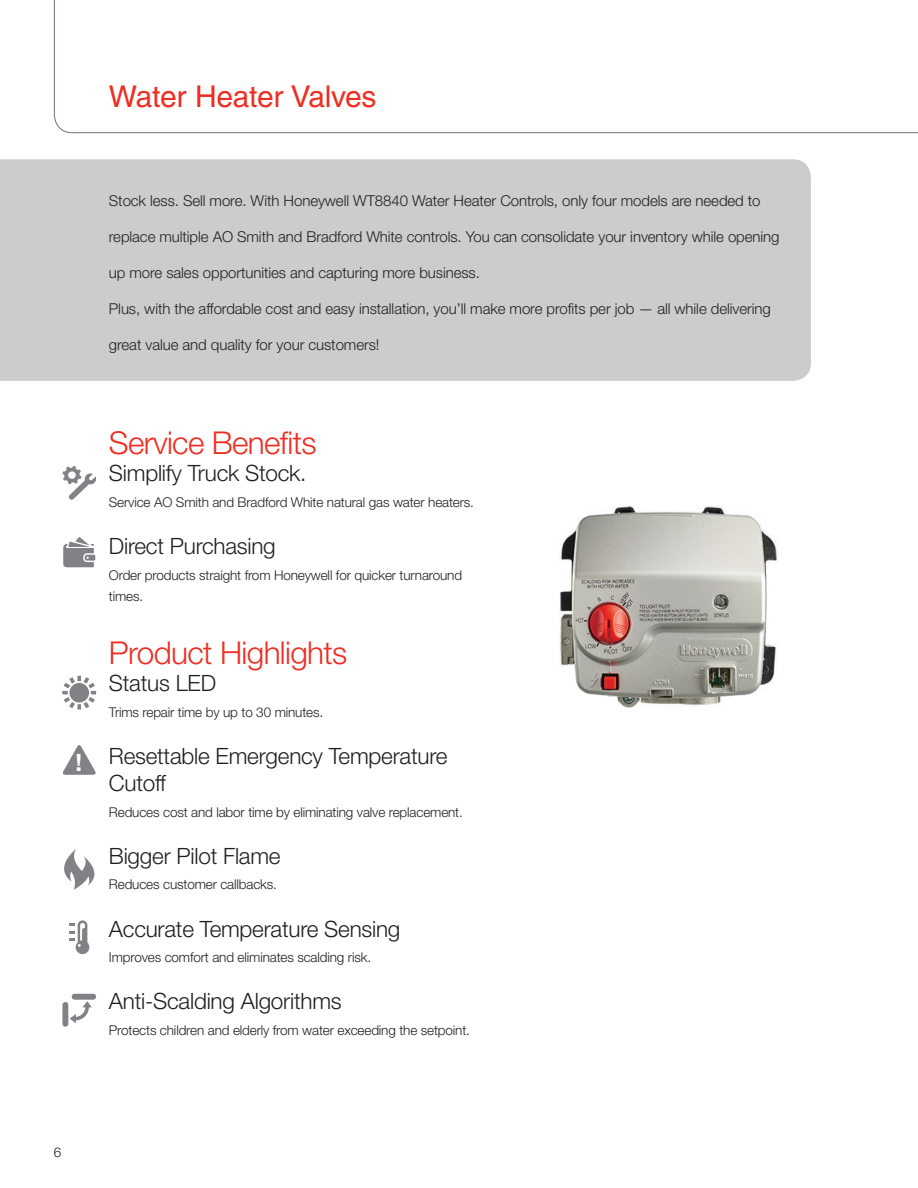
<style>
.page{position:relative;width:918px;height:1188px;background:#fff}
.page>*{position:absolute;margin:0;border:0;box-sizing:border-box;transform-origin:0 0}
.t1{font:300 31.5px "Helvetica Neue LT Std";letter-spacing:-.02em;color:#ee2e22}
.t2{font:30px "Helvetica";letter-spacing:-.01em;color:#ee2e22}
.t3{font:700 23.85px "Helvetica Neue";color:#fff}
.t4{font:300 22.5px/27px "Helvetica Neue LT Std";letter-spacing:-.01em;color:#231f20}
.t5{font:300 15px "Helvetica Neue LT Std";letter-spacing:-.005em;color:#231f20}
.t6{font:300 13.5px/21px "Helvetica Neue LT Std";letter-spacing:-.01em;color:#231f20}
</style>
<div class="page">
<svg style="left:54px;top:0;width:864px;height:133px"></svg>
<div style="left:0;top:159px;width:811px;height:222px;background:#cbccce"></div>
<svg style="left:62px;top:994px;width:34px;height:33px"></svg>
<svg style="left:63px;top:537px;width:32px;height:30px"></svg>
<svg style="left:63px;top:745px;width:33px;height:30px"></svg>
<svg style="left:64px;top:849px;width:30px;height:41px"></svg>
<svg style="left:62px;top:676px;width:34px;height:34px"></svg>
<svg style="left:69px;top:920px;width:20px;height:34px"></svg>
<svg style="left:62px;top:466px;width:34px;height:34px"></svg>
<img style="left:560px;top:506px;width:217px;height:202px">
<h2 class="t2" style="left:109px;top:79px;width:269px">Water Heater Valves</h2>
<p class="t5" style="left:109px;top:192px;width:653px">Stock less. Sell more. With Honeywell WT8840 Water Heater Controls, only four models are needed to</p>
<p class="t5" style="left:109px;top:228px;width:672px">replace multiple AO Smith and Bradford White controls. You can consolidate your inventory while opening</p>
<p class="t5" style="left:109px;top:264px;width:372px">up more sales opportunities and capturing more business.</p>
<p class="t5" style="left:109px;top:300px;width:663px">Plus, with the affordable cost and easy installation, you’ll make more profits per job — all while delivering</p>
<p class="t5" style="left:109px;top:336px;width:272px">great value and quality for your customers!</p>
<h3 class="t3" style="left:76px;top:747px;width:8px">!</h3>
<h1 class="t1" style="left:109px;top:424px;width:209px">Service Benefits</h1>
<h3 class="t4" style="left:109px;top:460px;width:199px">Simplify Truck Stock.</h3>
<p class="t6" style="left:109px;top:491px;width:367px">Service AO Smith and Bradford White natural gas water heaters.</p>
<h3 class="t4" style="left:109px;top:532px;width:168px">Direct Purchasing</h3>
<p class="t6" style="left:109px;top:564px;width:355px">Order products straight from Honeywell for quicker turnaround times.</p>
<h1 class="t1" style="left:109px;top:634px;width:240px">Product Highlights</h1>
<h3 class="t4" style="left:109px;top:670px;width:109px">Status LED</h3>
<p class="t6" style="left:109px;top:701px;width:216px">Trims repair time by up to 30 minutes.</p>
<h3 class="t4" style="left:109px;top:742px;width:340px">Resettable Emergency Temperature<br>Cutoff</h3>
<p class="t6" style="left:109px;top:801px;width:355px">Reduces cost and labor time by eliminating valve replacement.</p>
<h3 class="t4" style="left:109px;top:842px;width:173px">Bigger Pilot Flame</h3>
<p class="t6" style="left:109px;top:874px;width:170px">Reduces customer callbacks.</p>
<h3 class="t4" style="left:109px;top:915px;width:293px">Accurate Temperature Sensing</h3>
<p class="t6" style="left:109px;top:947px;width:264px">Improves comfort and eliminates scalding risk.</p>
<h3 class="t4" style="left:109px;top:988px;width:234px">Anti-Scalding Algorithms</h3>
<p class="t6" style="left:109px;top:1019px;width:363px">Protects children and elderly from water exceeding the setpoint.</p>
<p class="t6" style="left:54px;top:1142px;width:9px">6</p>
</div>
